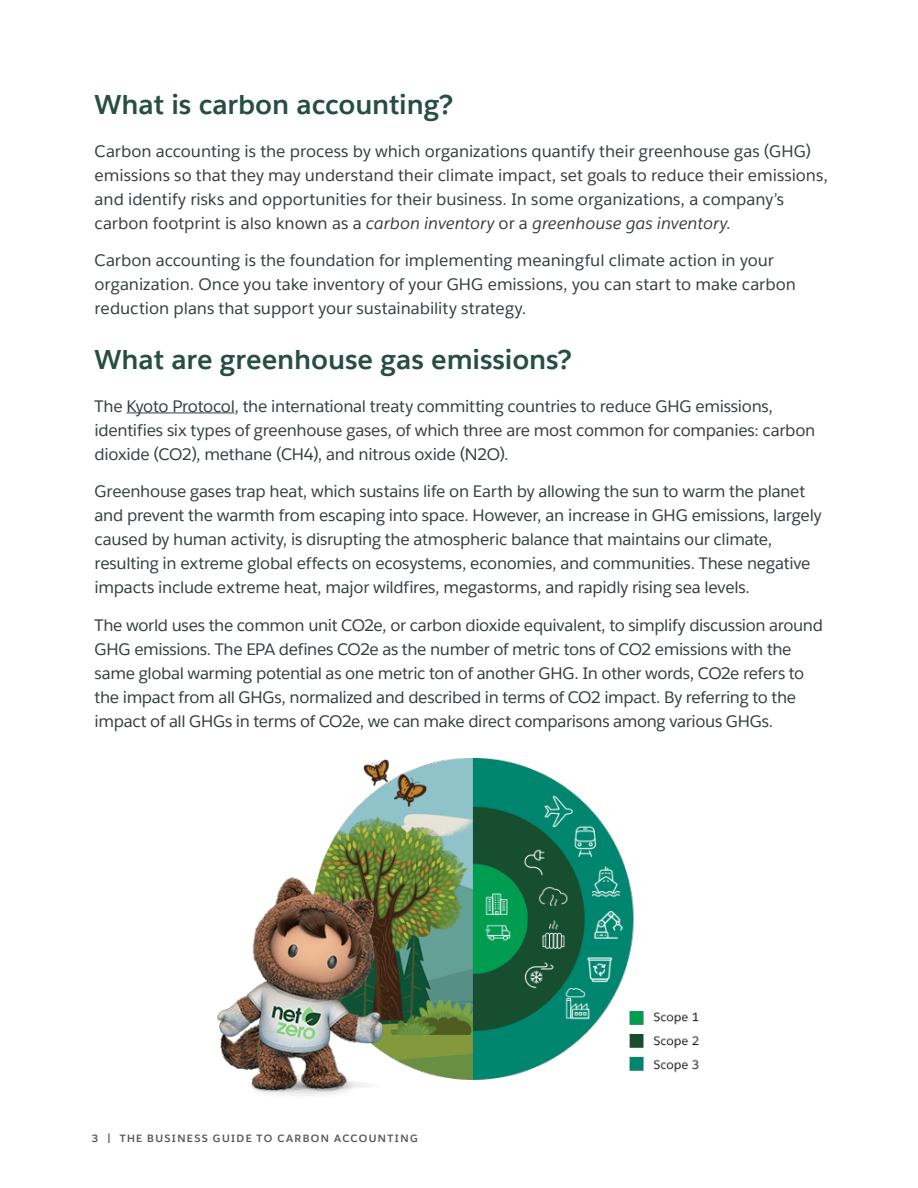
<style>
.page{position:relative;width:918px;height:1188px;background:#fff}
.page>*{position:absolute;margin:0;border:0;box-sizing:border-box;transform-origin:0 0}
.t1{font:700 27px "Salesforce Sans";letter-spacing:-.005em;color:#264e41}
.t2{font:16.5px/24px "Salesforce Sans";letter-spacing:-.015em;color:#373d3f}
.t3{font:700 10.5px "Salesforce Sans";letter-spacing:.13em;color:#59575c}
.s1{font-style:italic}
</style>
<div class="page">
<hr style="left:126px;top:413px;width:108px;height:1px;background:#373d3f">
<img style="left:217px;top:758px;width:482px;height:338px">
<h1 class="t1" style="left:95px;top:87px;width:360px">What is carbon accounting?</h1>
<p class="t2" style="left:95px;top:139px;width:735px">Carbon accounting is the process by which organizations quantify their greenhouse gas (GHG) emissions so that they may understand their climate impact, set goals to reduce their emissions, and identify risks and opportunities for their business. In some organizations, a company’s carbon footprint is also known as a <span class="s1">carbon inventory</span> or a <span class="s1">greenhouse gas inventory</span>.</p>
<p class="t2" style="left:95px;top:248px;width:703px">Carbon accounting is the foundation for implementing meaningful climate action in your organization. Once you take inventory of your GHG emissions, you can start to make carbon reduction plans that support your sustainability strategy.</p>
<h1 class="t1" style="left:95px;top:342px;width:479px">What are greenhouse gas emissions?</h1>
<p class="t2" style="left:95px;top:394px;width:722px">The Kyoto Protocol, the international treaty committing countries to reduce GHG emissions, identifies six types of greenhouse gases, of which three are most common for companies: carbon dioxide (CO2), methane (CH4), and nitrous oxide (N2O).</p>
<p class="t2" style="left:95px;top:479px;width:729px">Greenhouse gases trap heat, which sustains life on Earth by allowing the sun to warm the planet and prevent the warmth from escaping into space. However, an increase in GHG emissions, largely caused by human activity, is disrupting the atmospheric balance that maintains our climate, resulting in extreme global effects on ecosystems, economies, and communities. These negative impacts include extreme heat, major wildfires, megastorms, and rapidly rising sea levels.</p>
<p class="t2" style="left:95px;top:613px;width:730px">The world uses the common unit CO2e, or carbon dioxide equivalent, to simplify discussion around GHG emissions. The EPA defines CO2e as the number of metric tons of CO2 emissions with the same global warming potential as one metric ton of another GHG. In other words, CO2e refers to the impact from all GHGs, normalized and described in terms of CO2 impact. By referring to the impact of all GHGs in terms of CO2e, we can make direct comparisons among various GHGs.</p>
<p class="t3" style="left:92px;top:1131px;width:328px">3 | THE BUSINESS GUIDE TO CARBON ACCOUNTING</p>
</div>
